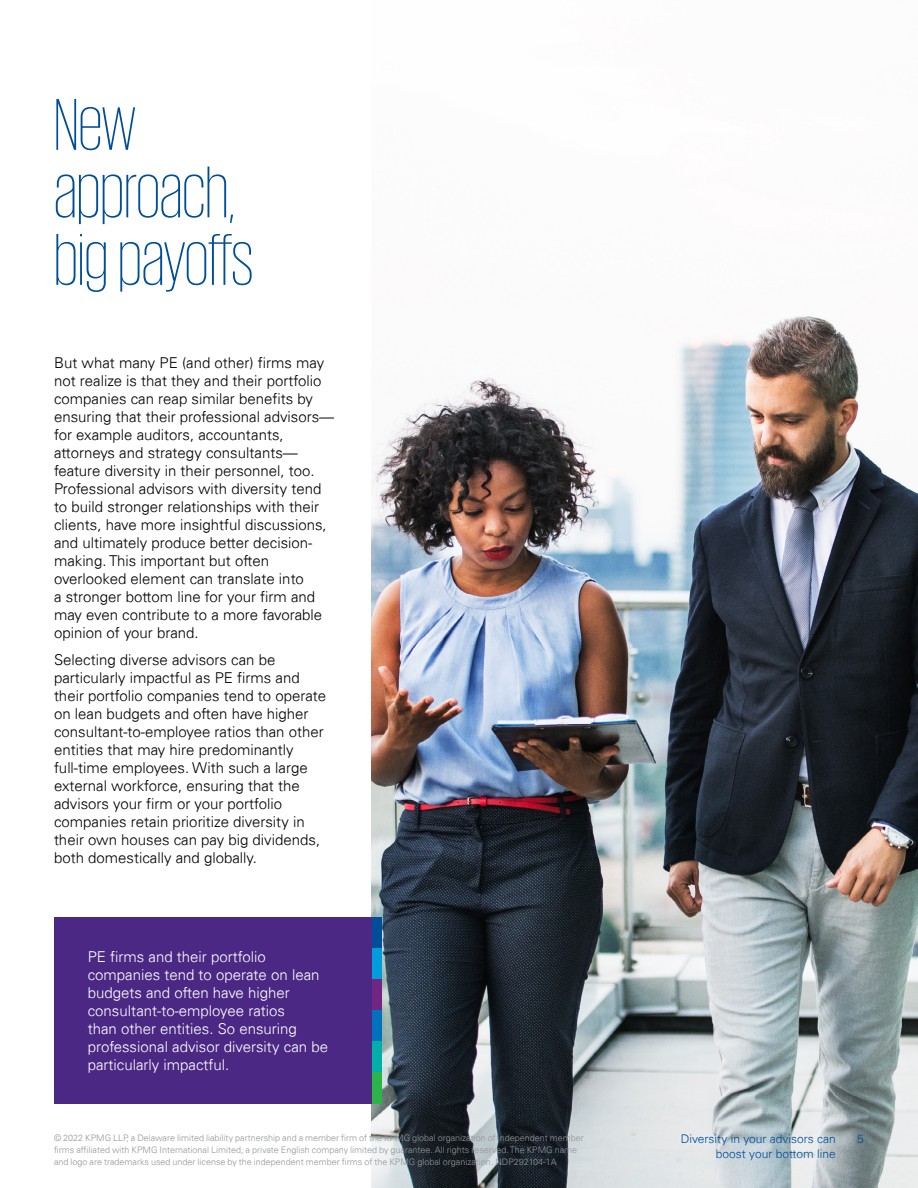
<style>
.page{position:relative;width:918px;height:1188px;background:#fff}
.page>*{position:absolute;margin:0;border:0;box-sizing:border-box;transform-origin:0 0}
.t1{font:200 75px/67.5px "KPMG";color:#004e98}
.t2{font:300 15px/18px "Univers 45";color:#000}
.t3{font:300 15px/18px "Univers 45";color:#fff}
.t4{font:300 12px "Univers 45";color:#004e98}
.t5{font:300 9px/12px "Univers 45";color:#939598}
</style>
<div class="page">
<img style="left:372px;top:316px;width:546px;height:872px">
<div style="left:54px;top:917px;width:318px;height:187px;background:#4b2884"></div>
<div style="left:372px;top:917px;width:9px;height:31px;background:#004e98"></div>
<div style="left:372px;top:948px;width:9px;height:31px;background:#009cdc"></div>
<div style="left:372px;top:979px;width:9px;height:32px;background:#702784"></div>
<div style="left:372px;top:1011px;width:9px;height:31px;background:#0072bc"></div>
<div style="left:372px;top:1042px;width:9px;height:31px;background:#00afa8"></div>
<div style="left:372px;top:1073px;width:9px;height:31px;background:#2cb34a"></div>
<h1 class="t1" style="left:54px;top:89px;width:201px">New approach, big payoffs</h1>
<p class="t2" style="left:54px;top:354px;width:282px">But what many PE (and other) firms may not realize is that they and their portfolio companies can reap similar benefits by ensuring that their professional advisors— for example auditors, accountants, attorneys and strategy consultants— feature diversity in their personnel, too.<br>Professional advisors with diversity tend to build stronger relationships with their clients, have more insightful discussions, and ultimately produce better decision&shy;making. This important but often overlooked element can translate into<br>a stronger bottom line for your firm and may even contribute to a more favorable opinion of your brand.</p>
<p class="t2" style="left:54px;top:651px;width:274px">Selecting diverse advisors can be particularly impactful as PE firms and their portfolio companies tend to operate on lean budgets and often have higher consultant-to-employee ratios than other entities that may hire predominantly full-time employees. With such a large external workforce, ensuring that the advisors your firm or your portfolio companies retain prioritize diversity in their own houses can pay big dividends, both domestically and globally.</p>
<p class="t3" style="left:88px;top:948px;width:242px">PE firms and their portfolio companies tend to operate on lean budgets and often have higher consultant-to-employee ratios<br>than other entities. So ensuring professional advisor diversity can be particularly impactful.</p>
<p class="t5" style="left:54px;top:1132px;width:531px">© 2022 KPMG LLP, a Delaware limited liability partnership and a member firm of the KPMG global organization of independent member firms affiliated with KPMG International Limited, a private English company limited by guarantee. All rights reserved. The KPMG name and logo are trademarks used under license by the independent member firms of the KPMG global organization. NDP292104-1A</p>
<p class="t4" style="left:681px;top:1132px;width:157px">Diversity in your advisors can</p>
<p class="t4" style="left:857px;top:1132px;width:8px">5</p>
<p class="t4" style="left:716px;top:1147px;width:121px">boost your bottom line</p>
</div>
